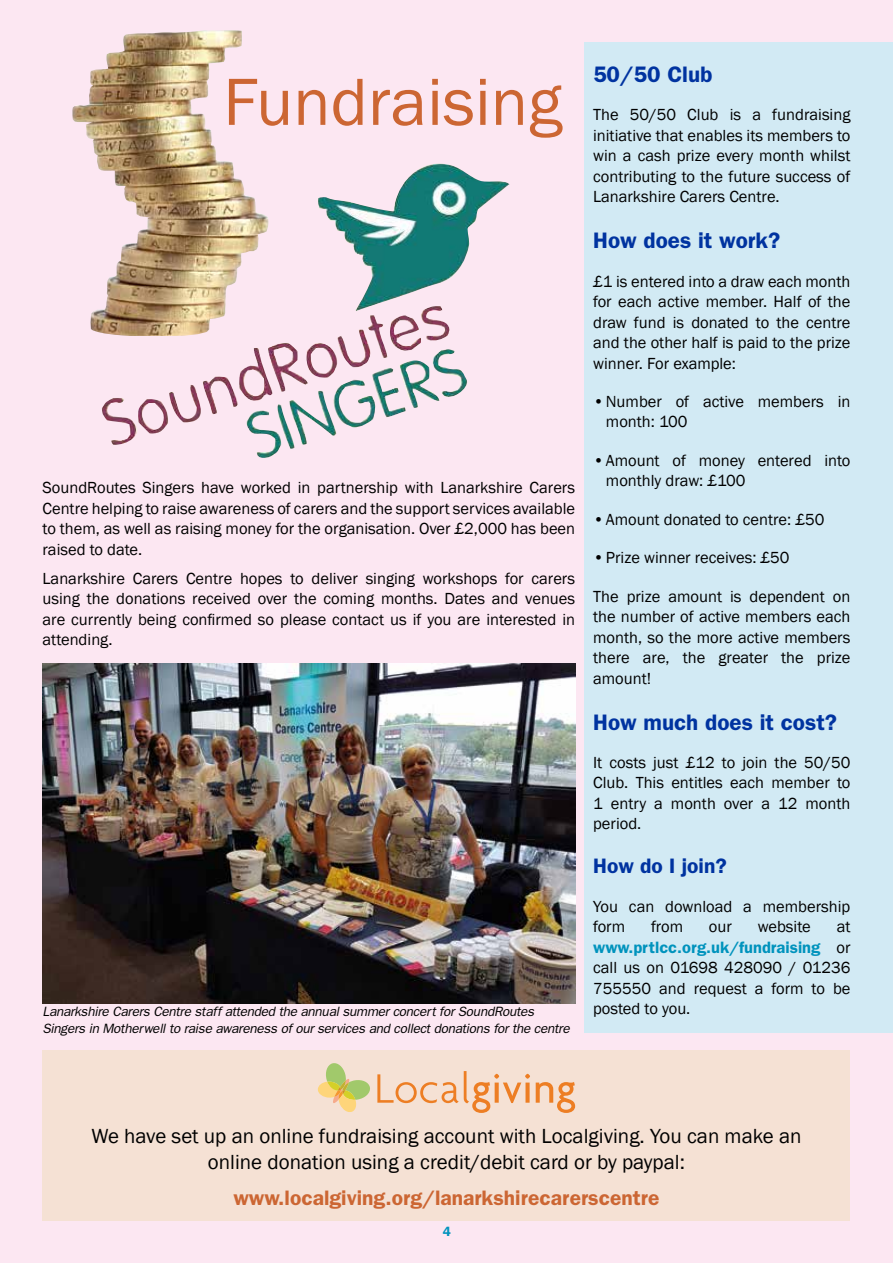
<style>
.page{position:relative;width:893px;height:1263px;background:#fce7f2}
.page>*{position:absolute;margin:0;border:0;box-sizing:border-box;transform-origin:0 0}
.t1{font:69px "Franklin Gothic";color:#c63}
.t2{font:600 22.5px "Franklin Gothic";color:#0033a0}
.t3{font:21px/26.1px "Franklin Gothic";color:#000;text-align:center}
.t4{font:600 21px "Franklin Gothic";color:#c63}
.t5{font:600 21px "Franklin Gothic";color:#0033a0}
.t6{font:16.5px/20.4px "Franklin Gothic";color:#000;text-align:justify}
.t7{font:italic 13.5px/16.8px "Franklin Gothic";letter-spacing:-.02em;color:#000}
.t8{font:600 13.5px "Franklin Gothic";color:#0093bd}
.s1{font-weight:600;color:#0093bd}
</style>
<div class="page">
<div style="left:584px;top:43px;width:309px;height:990px;background:#d2eaf4"></div>
<div style="left:43px;top:1050px;width:807px;height:170px;background:#f5e1d4"></div>
<svg style="left:318px;top:1063px;width:52px;height:49px"></svg>
<svg style="left:377px;top:1071px;width:153px;height:42px"></svg>
<svg style="left:536px;top:1082px;width:39px;height:31px"></svg>
<img style="left:268px;top:164px;width:242px;height:228px">
<img style="left:72px;top:30px;width:197px;height:306px">
<img style="left:43px;top:663px;width:532px;height:340px">
<h1 class="t1" style="left:223px;top:59px;width:340px">Fundraising</h1>
<p class="t6" style="left:43px;top:478px;width:534px">SoundRoutes Singers have worked in partnership with Lanarkshire Carers Centre helping to raise awareness of carers and the support services available to them, as well as raising money for the organisation. Over £2,000 has been raised to date.</p>
<p class="t6" style="left:43px;top:569px;width:534px">Lanarkshire Carers Centre hopes to deliver singing workshops for carers using the donations received over the coming months. Dates and venues are currently being confirmed so please contact us if you are interested in attending.</p>
<p class="t7" style="left:43px;top:1003px;width:529px">Lanarkshire Carers Centre staff attended the annual summer concert for SoundRoutes<br>Singers in Motherwell to raise awareness of our services and collect donations for the centre</p>
<h2 class="t2" style="left:593px;top:61px;width:121px">50/50 Club</h2>
<p class="t6" style="left:593px;top:105px;width:259px">The 50/50 Club is a fundraising initiative that enables its members to win a cash prize every month whilst contributing to the future success of Lanarkshire Carers Centre.</p>
<h2 class="t2" style="left:593px;top:227px;width:189px">How does it work?</h2>
<p class="t6" style="left:593px;top:271px;width:259px">£1 is entered into a draw each month for each active member. Half of the draw fund is donated to the centre and the other half is paid to the prize winner. For example:</p>
<p class="t6" style="left:606px;top:392px;width:246px;text-indent:-13px">•Number of active members in month: 100</p>
<p class="t6" style="left:606px;top:451px;width:246px;text-indent:-13px">•Amount of money entered into monthly draw: £100</p>
<p class="t6" style="left:593px;top:509px;width:233px">•Amount donated to centre: £50</p>
<p class="t6" style="left:593px;top:548px;width:198px">•Prize winner receives: £50</p>
<p class="t6" style="left:593px;top:586px;width:259px">The prize amount is dependent on the number of active members each month, so the more active members there are, the greater the prize amount!</p>
<h2 class="t2" style="left:593px;top:708px;width:245px">How much does it cost?</h2>
<p class="t6" style="left:593px;top:753px;width:259px">It costs just £12 to join the 50/50<br>Club. This entitles each member to 1 entry a month over a 12 month period.</p>
<p class="t5" style="left:593px;top:854px;width:135px">How do I join?</p>
<p class="t6" style="left:593px;top:896px;width:259px">You can download a membership form</p>
<p class="t6" style="left:651px;top:917px;width:34px">from</p>
<p class="t6" style="left:709px;top:917px;width:24px">our</p>
<p class="t6" style="left:758px;top:917px;width:55px">website</p>
<p class="t6" style="left:593px;top:917px;width:259px;text-indent:243px">at <span class="s1">www.prtlcc.org.uk/fundraising</span> or call us on 01698 428090 / 01236<br>755550 and request a form to be posted to you.</p>
<p class="t3" style="left:91px;top:1124px;width:712px">We have set up an online fundraising account with Localgiving. You can make an online donation using a credit/debit card or by paypal:</p>
<p class="t4" style="left:233px;top:1185px;width:428px">www.localgiving.org/lanarkshirecarerscentre</p>
<p class="t8" style="left:443px;top:1223px;width:10px">4</p>
</div>
